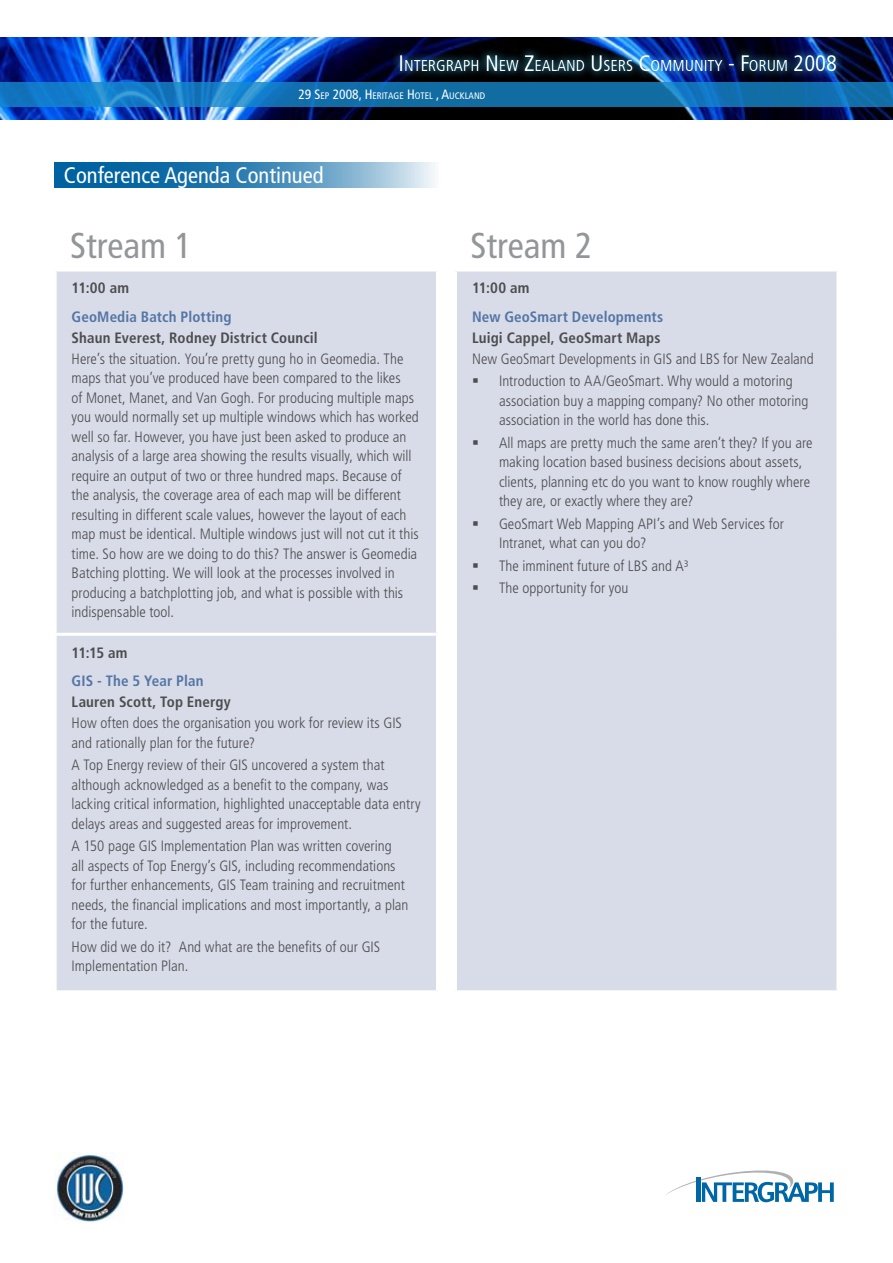
<style>
.page{position:relative;width:893px;height:1263px;background:#fff}
.page>*{position:absolute;margin:0;border:0;box-sizing:border-box;transform-origin:0 0}
.t1{font:condensed 36px "Frutiger LT Std";color:#939598}
.t2{font:condensed 22.5px "Frutiger LT Std";color:#fff}
.t3{font:condensed 15.75px "Frutiger LT Std";color:#fff}
.t4{font:300 condensed 15px/19.5px "Frutiger LT Std";color:#4d4d4f}
.t5{font:700 condensed 15px "Frutiger LT Std";letter-spacing:.01em;color:#4d4d4f}
.t6{font:700 condensed 15px "Frutiger LT Std";letter-spacing:.01em;color:#5475a5}
.t7{font:condensed 9.45px "Frutiger LT Std";color:#fff}
.s1{font-size:22.5px}
.s2{font-size:13.5px}
</style>
<div class="page">
<img style="left:0;top:37px;width:893px;height:83px">
<svg style="left:0;top:82px;width:893px;height:24px;background:#1374b2"></svg>
<svg style="left:666px;top:1170px;width:168px;height:32px"></svg>
<img style="left:54px;top:1152px;width:70px;height:70px">
<svg style="left:392px;top:46px;width:451px;height:4px;background:#061441"></svg>
<div style="left:387px;top:50px;width:474px;height:29px;background:#fff;opacity:.75"></div>
<div style="left:57px;top:272px;width:779px;height:718px;background:#d8dce8"></div>
<hr style="left:437px;top:633px;width:20px;height:3px;background:#fff">
<hr style="left:436px;top:271px;width:3px;height:362px;background:#fff">
<hr style="left:54px;top:633px;width:383px;height:3px;background:#fff">
<hr style="left:436px;top:636px;width:3px;height:354px;background:#fff">
<hr style="left:454px;top:271px;width:3px;height:362px;background:#fff">
<hr style="left:454px;top:636px;width:3px;height:354px;background:#fff">
<svg style="left:55px;top:162px;width:380px;height:26px;background:#478eba"></svg>
<svg style="left:473px;top:379px;width:5px;height:4px"></svg>
<svg style="left:473px;top:440px;width:5px;height:4px"></svg>
<svg style="left:473px;top:521px;width:5px;height:4px"></svg>
<svg style="left:473px;top:563px;width:5px;height:4px"></svg>
<svg style="left:473px;top:586px;width:5px;height:4px"></svg>
<p class="t3" style="left:399px;top:56px;width:440px"><span class="s1">I</span>NTERGRAPH <span class="s1">N</span> EW <span class="s1">Z</span>EALAND <span class="s1">U</span>SERS <span class="s1">C</span>OMMUNITY <span class="s1">- F</span>ORUM <span class="s1">2008</span></p>
<p class="t7" style="left:298px;top:90px;width:188px"><span class="s2">29 S</span>EP <span class="s2">2008, H</span>ERITAGE <span class="s2">H</span>OTEL <span class="s2">, A</span>UCKLAND</p>
<h2 class="t2" style="left:64px;top:162px;width:261px">Conference Agenda Continued</h2>
<h1 class="t1" style="left:70px;top:225px;width:123px">Stream 1</h1>
<h1 class="t1" style="left:470px;top:225px;width:123px">Stream 2</h1>
<p class="t5" style="left:72px;top:279px;width:59px">11:00 am</p>
<p class="t6" style="left:72px;top:308px;width:161px">GeoMedia Batch Plotting</p>
<p class="t5" style="left:72px;top:329px;width:248px">Shaun Everest, Rodney District Council</p>
<p class="t4" style="left:72px;top:349px;width:349px">Here’s the situation. You’re pretty gung ho in Geomedia. The maps that you’ve produced have been compared to the likes<br>of Monet, Manet, and Van Gogh. For producing multiple maps you would normally set up multiple windows which has worked well so far. However, you have just been asked to produce an analysis of a large area showing the results visually, which will require an output of two or three hundred maps. Because of the analysis, the coverage area of each map will be different resulting in different scale values, however the layout of each map must be identical. Multiple windows just will not cut it this time. So how are we doing to do this? The answer is Geomedia Batching plotting. We will look at the processes involved in producing a batchplotting job, and what is possible with this indispensable tool.</p>
<p class="t5" style="left:472px;top:279px;width:59px">11:00 am</p>
<p class="t6" style="left:472px;top:308px;width:193px">New GeoSmart Developments</p>
<p class="t5" style="left:472px;top:329px;width:190px">Luigi Cappel, GeoSmart Maps</p>
<p class="t4" style="left:472px;top:348px;width:343px;line-height:22.5px;text-align:center">New GeoSmart Developments in GIS and LBS for New Zealand<br>Introduction to AA/GeoSmart. Why would a motoring</p>
<p class="t4" style="left:499px;top:391px;width:311px">association buy a mapping company? No other motoring association in the world has done this.</p>
<p class="t4" style="left:499px;top:433px;width:315px">All maps are pretty much the same aren’t they? If you are making location based business decisions about assets, clients, planning etc do you want to know roughly where they are, or exactly where they are?</p>
<p class="t4" style="left:499px;top:514px;width:286px">GeoSmart Web Mapping API’s and Web Services for<br>Intranet, what can you do?</p>
<p class="t4" style="left:499px;top:555px;width:191px;line-height:22.5px">The imminent future of LBS and A³<br>The opportunity for you</p>
<p class="t5" style="left:72px;top:643px;width:57px">11:15 am</p>
<p class="t6" style="left:72px;top:672px;width:133px">GIS - The 5 Year Plan</p>
<p class="t5" style="left:72px;top:693px;width:161px">Lauren Scott, Top Energy</p>
<p class="t4" style="left:72px;top:713px;width:332px">How often does the organisation you work for review its GIS and rationally plan for the future?</p>
<p class="t4" style="left:72px;top:755px;width:350px">A Top Energy review of their GIS uncovered a system that although acknowledged as a benefit to the company, was lacking critical information, highlighted unacceptable data entry delays areas and suggested areas for improvement.</p>
<p class="t4" style="left:72px;top:836px;width:338px">A 150 page GIS Implementation Plan was written covering<br>all aspects of Top Energy’s GIS, including recommendations for further enhancements, GIS Team training and recruitment needs, the financial implications and most importantly, a plan for the future.</p>
<p class="t4" style="left:72px;top:937px;width:310px">How did we do it? And what are the benefits of our GIS<br>Implementation Plan.</p>
</div>
